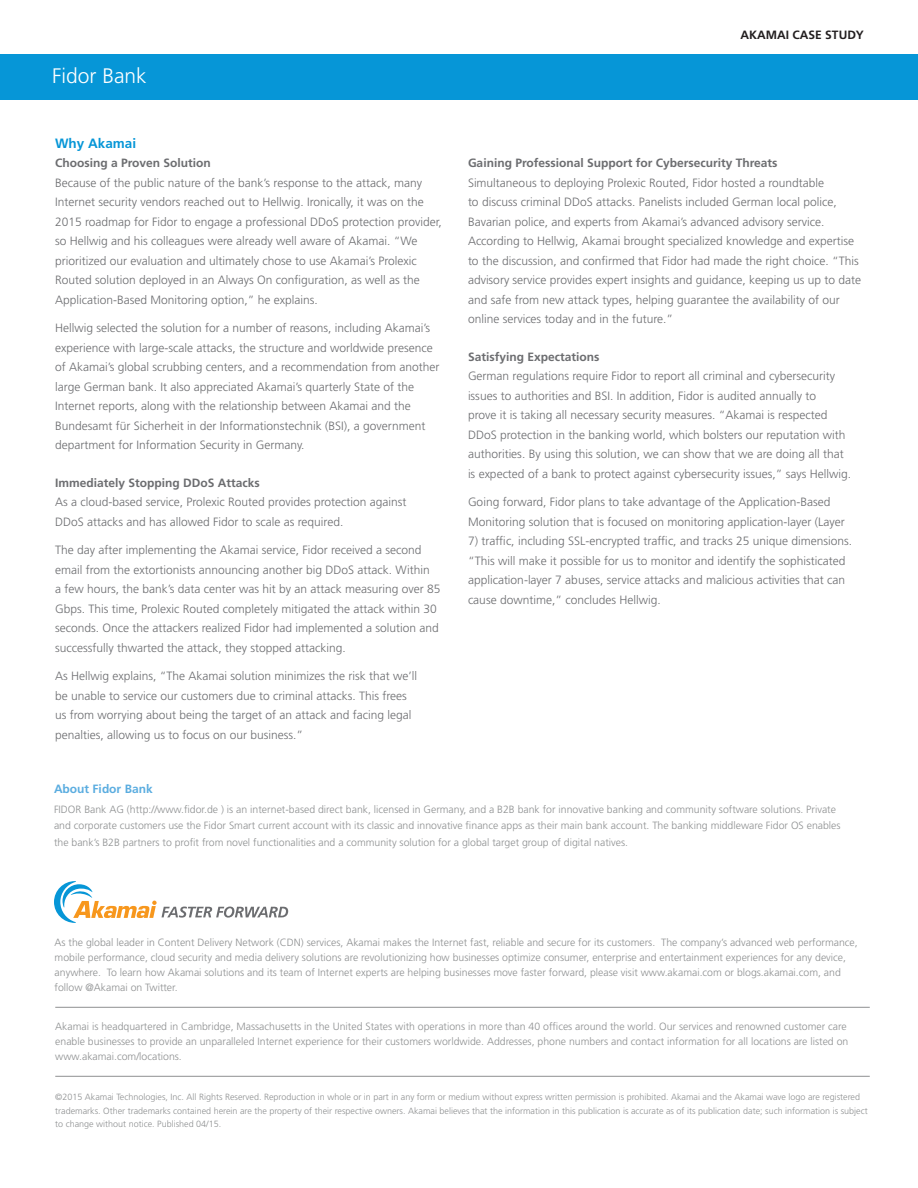
<style>
.page{position:relative;width:918px;height:1188px;background:#fff}
.page>*{position:absolute;margin:0;border:0;box-sizing:border-box;transform-origin:0 0}
.t1{font:300 21px "Frutiger";color:#fff}
.Section_Header{font:700 13.5px "Frutiger";color:#0696d7}
.Section_Header-2{font:300 12px/19.5px "Frutiger";color:#6c6d70}
.Section_Header-3{font:700 12px "Frutiger";color:#6c6d70}
.t2{font:700 12px "Frutiger";color:#231f20}
.Section_Header-4{font:700 12px "Frutiger";color:#5bade0}
.Section_Header-5{font:300 10.5px/15px "Frutiger";color:#8e9091}
.t3{font:300 9px/13.5px "Frutiger";color:#8e9091}
</style>
<div class="page">
<div style="left:0;top:54px;width:918px;height:45px;background:#0696d7"></div>
<hr style="left:55px;top:1076px;width:815px;height:1px;background:#8e9091">
<hr style="left:55px;top:1007px;width:815px;height:1px;background:#8e9091">
<svg style="left:54px;top:881px;width:234px;height:42px"></svg>
<p class="t1" style="left:52px;top:64px;width:96px">Fidor Bank</p>
<p class="Section_Header" style="left:55px;top:135px;width:83px">Why Akamai</p>
<p class="Section_Header-3" style="left:55px;top:156px;width:157px">Choosing a Proven Solution</p>
<p class="Section_Header-2" style="left:55px;top:173px;width:388px">Because of the public nature of the bank’s response to the attack, many Internet security vendors reached out to Hellwig. Ironically, it was on the 2015 roadmap for Fidor to engage a professional DDoS protection provider, so Hellwig and his colleagues were already well aware of Akamai. “We prioritized our evaluation and ultimately chose to use Akamai’s Prolexic Routed solution deployed in an Always On configuration, as well as the Application-Based Monitoring option,” he explains.</p>
<p class="Section_Header-2" style="left:55px;top:319px;width:386px">Hellwig selected the solution for a number of reasons, including Akamai’s experience with large-scale attacks, the structure and worldwide presence of Akamai’s global scrubbing centers, and a recommendation from another large German bank. It also appreciated Akamai’s quarterly State of the Internet reports, along with the relationship between Akamai and the Bundesamt für Sicherheit in der Informationstechnik (BSI), a government department for Information Security in Germany.</p>
<p class="Section_Header-3" style="left:55px;top:476px;width:206px">Immediately Stopping DDoS Attacks</p>
<p class="Section_Header-2" style="left:55px;top:493px;width:353px">As a cloud-based service, Prolexic Routed provides protection against<br>DDoS attacks and has allowed Fidor to scale as required.</p>
<p class="Section_Header-2" style="left:55px;top:541px;width:387px">The day after implementing the Akamai service, Fidor received a second email from the extortionists announcing another big DDoS attack. Within<br>a few hours, the bank’s data center was hit by an attack measuring over 85<br>Gbps. This time, Prolexic Routed completely mitigated the attack within 30 seconds. Once the attackers realized Fidor had implemented a solution and successfully thwarted the attack, they stopped attacking.</p>
<p class="Section_Header-2" style="left:55px;top:667px;width:364px">As Hellwig explains, “The Akamai solution minimizes the risk that we’ll be unable to service our customers due to criminal attacks. This frees us from worrying about being the target of an attack and facing legal penalties, allowing us to focus on our business.”</p>
<p class="t2" style="left:741px;top:28px;width:125px">AKAMAI CASE STUDY</p>
<p class="Section_Header-3" style="left:468px;top:156px;width:311px">Gaining Professional Support for Cybersecurity Threats</p>
<p class="Section_Header-2" style="left:468px;top:173px;width:395px">Simultaneous to deploying Prolexic Routed, Fidor hosted a roundtable<br>to discuss criminal DDoS attacks. Panelists included German local police, Bavarian police, and experts from Akamai’s advanced advisory service.<br>According to Hellwig, Akamai brought specialized knowledge and expertise to the discussion, and confirmed that Fidor had made the right choice. “This advisory service provides expert insights and guidance, keeping us up to date and safe from new attack types, helping guarantee the availability of our online services today and in the future.”</p>
<p class="Section_Header-3" style="left:468px;top:349px;width:133px">Satisfying Expectations</p>
<p class="Section_Header-2" style="left:468px;top:366px;width:385px">German regulations require Fidor to report all criminal and cybersecurity issues to authorities and BSI. In addition, Fidor is audited annually to<br>prove it is taking all necessary security measures. “Akamai is respected DDoS protection in the banking world, which bolsters our reputation with authorities. By using this solution, we can show that we are doing all that is expected of a bank to protect against cybersecurity issues,” says Hellwig.</p>
<p class="Section_Header-2" style="left:468px;top:492px;width:378px">Going forward, Fidor plans to take advantage of the Application-Based<br>Monitoring solution that is focused on monitoring application-layer (Layer</p>
<p class="Section_Header-2" style="left:468px;top:531px;width:386px">7) traffic, including SSL-encrypted traffic, and tracks 25 unique dimensions. “This will make it possible for us to monitor and identify the sophisticated application-layer 7 abuses, service attacks and malicious activities that can cause downtime,” concludes Hellwig.</p>
<p class="Section_Header-4" style="left:54px;top:782px;width:100px">About Fidor Bank</p>
<p class="Section_Header-5" style="left:54px;top:801px;width:788px;line-height:16.5px">FIDOR Bank AG (http://www.fidor.de ) is an internet-based direct bank, licensed in Germany, and a B2B bank for innovative banking and community software solutions. Private and corporate customers use the Fidor Smart current account with its classic and innovative finance apps as their main bank account. The banking middleware Fidor OS enables the bank’s B2B partners to profit from novel functionalities and a community solution for a global target group of digital natives.</p>
<p class="Section_Header-5" style="left:55px;top:935px;width:805px">As the global leader in Content Delivery Network (CDN) services, Akamai makes the Internet fast, reliable and secure for its customers. The company’s advanced web performance, mobile performance, cloud security and media delivery solutions are revolutionizing how businesses optimize consumer, enterprise and entertainment experiences for any device, anywhere. To learn how Akamai solutions and its team of Internet experts are helping businesses move faster forward, please visit www.akamai.com or blogs.akamai.com, and follow @Akamai on Twitter.</p>
<p class="Section_Header-5" style="left:55px;top:1019px;width:795px">Akamai is headquartered in Cambridge, Massachusetts in the United States with operations in more than 40 offices around the world. Our services and renowned customer care enable businesses to provide an unparalleled Internet experience for their customers worldwide. Addresses, phone numbers and contact information for all locations are listed on www.akamai.com/locations.</p>
<p class="t3" style="left:55px;top:1091px;width:814px">©2015 Akamai Technologies, Inc. All Rights Reserved. Reproduction in whole or in part in any form or medium without express written permission is prohibited. Akamai and the Akamai wave logo are registered trademarks. Other trademarks contained herein are the property of their respective owners. Akamai believes that the information in this publication is accurate as of its publication date; such information is subject to change without notice. Published 04/15.</p>
</div>
